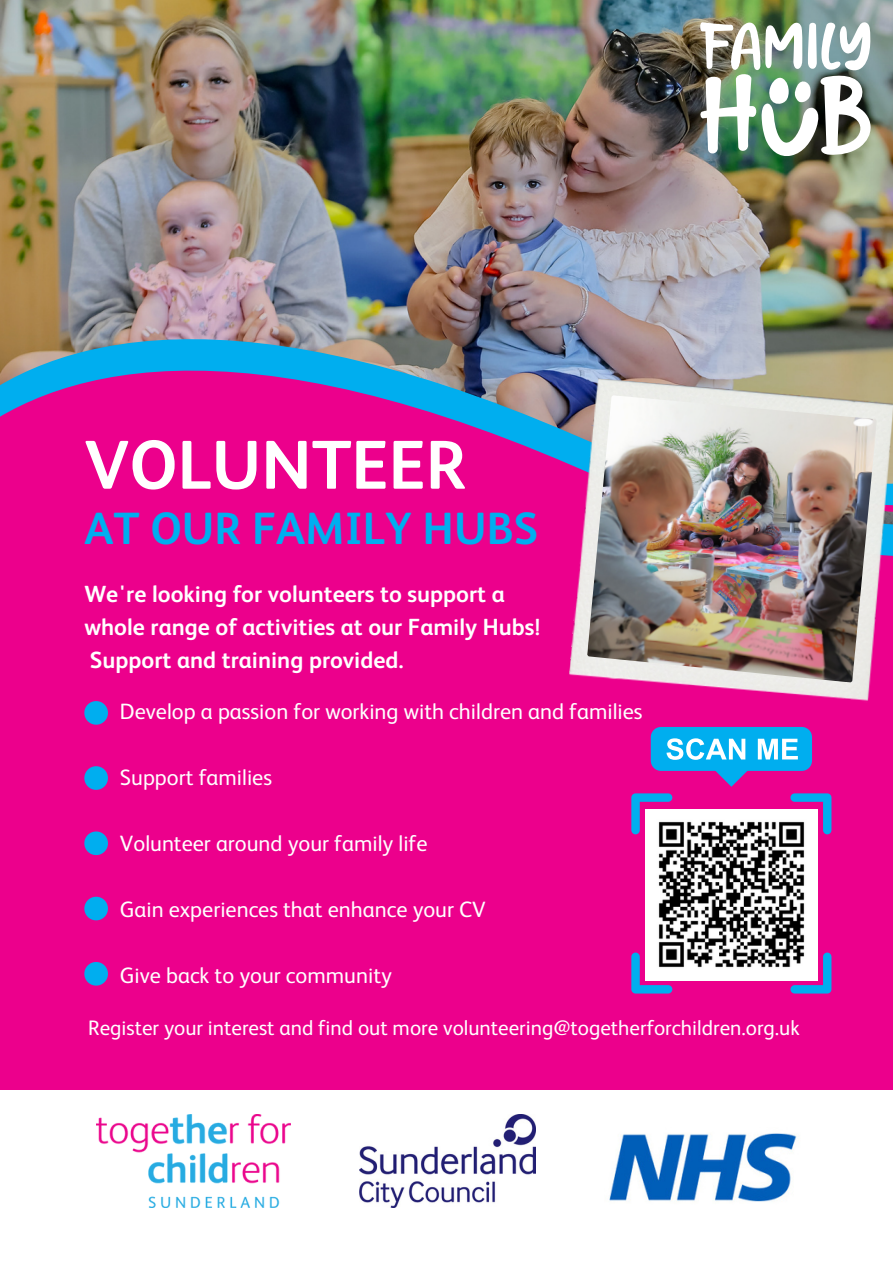
<style>
.page{position:relative;width:893px;height:1264px;background:#fff}
.page>*{position:absolute;margin:0;border:0;box-sizing:border-box;transform-origin:0 0}
.t1{font:700 69.15px "FS Albert";color:#fff}
.t2{font:700 45.15px "FS Albert";color:#00aeef}
.t3{font:700 23.4px/32.5px "FS Albert";color:#fff}
.t4{font:22.2px "FS Albert";color:#fff}
.t5{font:21px "FS Albert";color:#fff}
</style>
<div class="page">
<div style="left:0;top:0;width:892px;height:1262px;background:#ec008c"></div>
<img style="left:645px;top:809px;width:172px;height:171px">
<img style="left:0;top:0;width:892px;height:276px">
<img style="left:0;top:276px;width:892px;height:31px">
<img style="left:0;top:307px;width:892px;height:157px">
<img style="left:568px;top:378px;width:324px;height:323px">
<img style="left:587px;top:395px;width:289px;height:287px">
<svg style="left:84px;top:701px;width:24px;height:23px"></svg>
<svg style="left:84px;top:766px;width:24px;height:23px"></svg>
<svg style="left:84px;top:831px;width:24px;height:24px"></svg>
<svg style="left:84px;top:896px;width:24px;height:24px"></svg>
<svg style="left:84px;top:962px;width:24px;height:23px"></svg>
<img style="left:699px;top:22px;width:171px;height:134px">
<div style="left:0;top:1090px;width:892px;height:172px;background:#fff"></div>
<img style="left:97px;top:1114px;width:193px;height:92px">
<img style="left:359px;top:1114px;width:176px;height:93px">
<img style="left:609px;top:1133px;width:188px;height:69px">
<div style="left:650px;top:727px;width:162px;height:44px;background:#00aeef;border-radius:10px"></div>
<svg style="left:666px;top:738px;width:79px;height:21px"></svg>
<svg style="left:757px;top:738px;width:40px;height:21px"></svg>
<svg style="left:714px;top:770px;width:33px;height:16px"></svg>
<svg style="left:790px;top:793px;width:41px;height:41px"></svg>
<svg style="left:631px;top:793px;width:41px;height:41px"></svg>
<svg style="left:631px;top:952px;width:41px;height:41px"></svg>
<svg style="left:790px;top:952px;width:41px;height:41px"></svg>
<p class="t1" style="left:84px;top:435px;width:384px">VOLUNTEER</p>
<p class="t2" style="left:84px;top:509px;width:455px">AT OUR FAMILY HUBS</p>
<p class="t3" style="left:84px;top:580px;width:457px">We're looking for volunteers to support a whole range of activities at our Family Hubs!<br>Support and training provided.</p>
<p class="t4" style="left:120px;top:701px;width:524px">Develop a passion for working with children and families</p>
<p class="t4" style="left:120px;top:767px;width:154px">Support families</p>
<p class="t4" style="left:120px;top:833px;width:309px">Volunteer around your family life</p>
<p class="t4" style="left:120px;top:899px;width:367px">Gain experiences that enhance your CV</p>
<p class="t4" style="left:120px;top:965px;width:273px">Give back to your community</p>
<p class="t5" style="left:88px;top:1018px;width:713px">Register your interest and find out more volunteering@togetherforchildren.org.uk</p>
</div>
